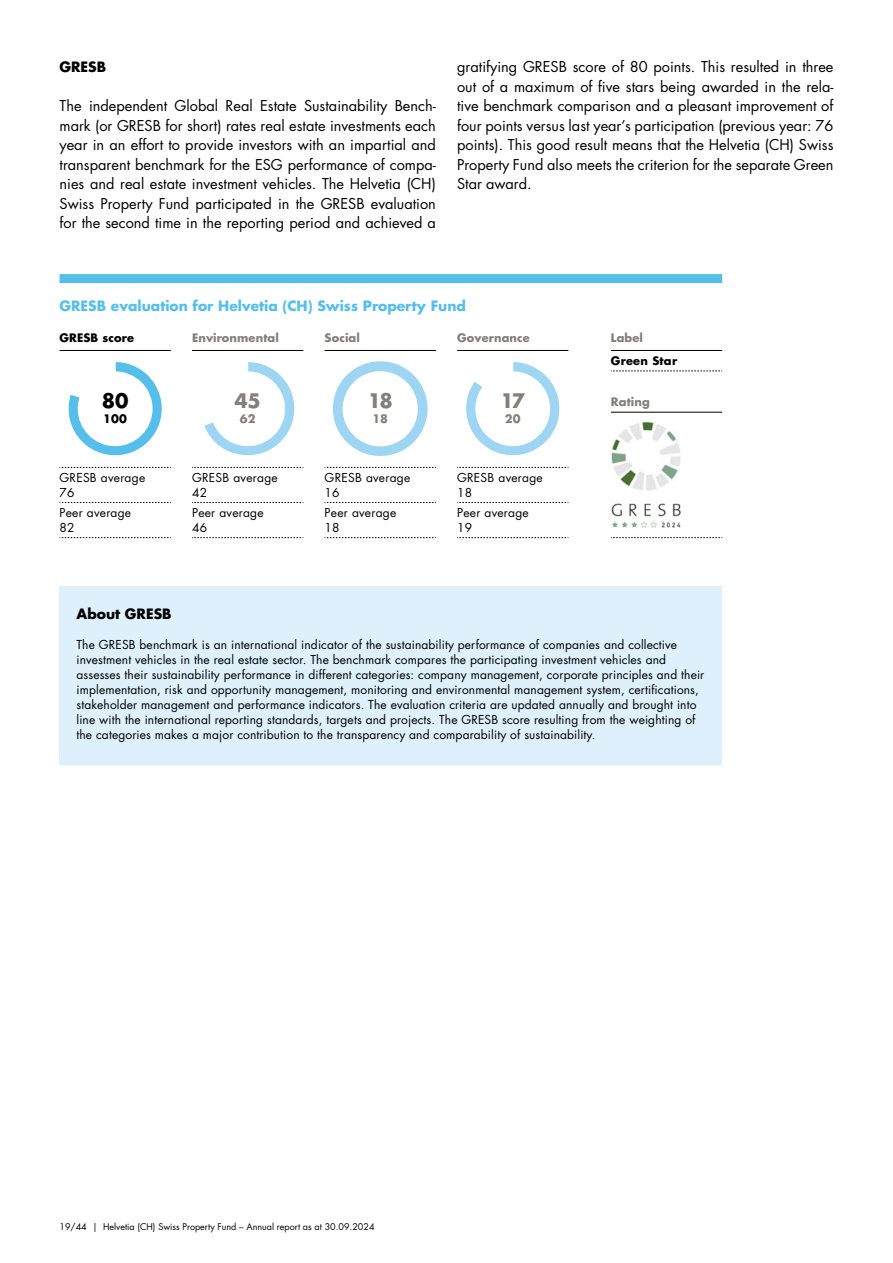
<style>
.page{position:relative;width:893px;height:1263px;background:#fff}
.page>*{position:absolute;margin:0;border:0;box-sizing:border-box;transform-origin:0 0}
.Subtitle_A_bold_13_16pt_centered{font:700 19.5px "Futura Std";color:#81807a}
.Subtitle_A_bold_13_16pt_centered-2{font:700 19.5px "Futura Std";color:#000}
.Copy_book_9_7_13pt_block{font:14.55px/19.5px "Futura Std";color:#000;text-align:justify}
.Subtitle_B_bold_9_25_11pt_no_grid{font:700 13.8px "Futura Std";color:#55beeb}
.Subtitle_B_bold_9_25_11pt_no_grid-2{font:700 13.8px "Futura Std";color:#000}
.Subtitle_B_bold_9_25_13pt_HV_Blue{font:700 13.8px "Futura Std";color:#000}
.Table_Copy_book_8_10pt{font:12px/15px "Futura Std";letter-spacing:.01em;color:#000}
.Table_Copy_book_8pt{font:12px "Futura Std";letter-spacing:.02em;color:#000}
.Table_Copy_bold_7_6_10pt{font:700 11.4px "Futura Std";letter-spacing:.01em;color:#81807a}
.Table_Copy_bold_7_6_10pt-2{font:700 11.4px "Futura Std";letter-spacing:.01em;color:#000}
.Table_Copy_bold_7_6pt{font:700 11.4px "Futura Std";letter-spacing:.02em;color:#000}
.Table_Copy_bold_7_6_10pt_centered{font:700 11.4px "Futura Std";color:#81807a}
.Table_Copy_bold_7_6_10pt_centered-2{font:700 11.4px "Futura Std";color:#000}
.t1{font:9px "Futura Std";color:#000}
</style>
<div class="page">
<div style="left:60px;top:586px;width:662px;height:178px;background:#ddf0fb"></div>
<div style="left:60px;top:274px;width:662px;height:9px;background:#55beeb"></div>
<svg style="left:60px;top:467px;width:111px;height:1px"></svg>
<svg style="left:60px;top:502px;width:111px;height:1px"></svg>
<svg style="left:60px;top:537px;width:111px;height:1px"></svg>
<hr style="left:60px;top:350px;width:111px;height:1px;background:#000">
<svg style="left:192px;top:467px;width:112px;height:1px"></svg>
<svg style="left:192px;top:502px;width:112px;height:1px"></svg>
<svg style="left:192px;top:537px;width:112px;height:1px"></svg>
<hr style="left:192px;top:350px;width:111px;height:1px;background:#000">
<svg style="left:325px;top:467px;width:111px;height:1px"></svg>
<svg style="left:325px;top:502px;width:111px;height:1px"></svg>
<svg style="left:325px;top:537px;width:111px;height:1px"></svg>
<hr style="left:325px;top:350px;width:111px;height:1px;background:#000">
<svg style="left:457px;top:467px;width:112px;height:1px"></svg>
<svg style="left:457px;top:502px;width:112px;height:1px"></svg>
<svg style="left:457px;top:537px;width:112px;height:1px"></svg>
<hr style="left:457px;top:350px;width:111px;height:1px;background:#000">
<svg style="left:611px;top:371px;width:111px;height:1px"></svg>
<svg style="left:611px;top:537px;width:111px;height:1px"></svg>
<hr style="left:611px;top:412px;width:111px;height:1px;background:#000">
<hr style="left:611px;top:350px;width:111px;height:1px;background:#000">
<img style="left:611px;top:421px;width:70px;height:107px">
<svg style="left:68px;top:361px;width:94px;height:95px"></svg>
<div style="left:78px;top:371px;width:75px;height:75px;background:#fff;border-radius:50%"></div>
<svg style="left:204px;top:362px;width:91px;height:94px"></svg>
<div style="left:210px;top:371px;width:75px;height:75px;background:#fff;border-radius:50%"></div>
<div style="left:333px;top:361px;width:95px;height:95px;background:#9dd5f3;border-radius:47px"></div>
<div style="left:343px;top:371px;width:75px;height:75px;background:#fff;border-radius:50%"></div>
<svg style="left:466px;top:362px;width:94px;height:94px"></svg>
<div style="left:475px;top:371px;width:75px;height:75px;background:#fff;border-radius:50%"></div>
<p class="Subtitle_B_bold_9_25_13pt_HV_Blue" style="left:60px;top:58px;width:48px">GRESB</p>
<p class="Copy_book_9_7_13pt_block" style="left:60px;top:96px;width:378px">The independent Global Real Estate Sustainability Bench&shy;mark (or GRESB for short) rates real estate investments each year in an effort to provide investors with an impartial and transparent benchmark for the ESG performance of compa&shy;nies and real estate investment vehicles. The Helvetia (CH)<br>Swiss Property Fund participated in the GRESB evaluation for the second time in the reporting period and achieved a</p>
<p class="Copy_book_9_7_13pt_block" style="left:457px;top:57px;width:378px">gratifying GRESB score of 80 points. This resulted in three out of a maximum of five stars being awarded in the rela&shy;tive benchmark comparison and a pleasant improvement of four points versus last year’s participation (previous year: 76 points). This good result means that the Helvetia (CH) Swiss Property Fund also meets the criterion for the separate Green Star award.</p>
<p class="Subtitle_B_bold_9_25_11pt_no_grid" style="left:60px;top:297px;width:408px">GRESB evaluation for Helvetia (CH) Swiss Property Fund</p>
<p class="Table_Copy_bold_7_6_10pt-2" style="left:60px;top:330px;width:76px">GRESB score</p>
<p class="Table_Copy_bold_7_6_10pt" style="left:192px;top:330px;width:88px">Environmental</p>
<p class="Table_Copy_bold_7_6_10pt" style="left:325px;top:330px;width:37px">Social</p>
<p class="Table_Copy_bold_7_6_10pt" style="left:457px;top:330px;width:74px">Governance</p>
<p class="Table_Copy_bold_7_6_10pt" style="left:611px;top:330px;width:34px">Label</p>
<p class="Table_Copy_bold_7_6pt" style="left:611px;top:353px;width:68px">Green Star</p>
<p class="Subtitle_A_bold_13_16pt_centered" style="left:368px;top:388px;width:26px">18</p>
<p class="Table_Copy_bold_7_6_10pt_centered" style="left:372px;top:411px;width:17px">18</p>
<p class="Subtitle_A_bold_13_16pt_centered-2" style="left:102px;top:388px;width:28px">80</p>
<p class="Table_Copy_bold_7_6_10pt" style="left:611px;top:394px;width:40px">Rating</p>
<p class="Table_Copy_bold_7_6_10pt_centered-2" style="left:103px;top:411px;width:25px">100</p>
<p class="Subtitle_A_bold_13_16pt_centered" style="left:235px;top:388px;width:28px">45</p>
<p class="Table_Copy_bold_7_6_10pt_centered" style="left:240px;top:411px;width:17px">62</p>
<p class="Subtitle_A_bold_13_16pt_centered" style="left:500px;top:388px;width:26px">17</p>
<p class="Table_Copy_bold_7_6_10pt_centered" style="left:505px;top:411px;width:17px">20</p>
<p class="Table_Copy_book_8pt" style="left:60px;top:469px;width:87px">GRESB average</p>
<p class="Table_Copy_book_8pt" style="left:60px;top:484px;width:17px">76</p>
<p class="Table_Copy_book_8pt" style="left:60px;top:505px;width:73px">Peer average</p>
<p class="Table_Copy_book_8pt" style="left:60px;top:520px;width:17px">82</p>
<p class="Table_Copy_book_8pt" style="left:192px;top:469px;width:87px">GRESB average</p>
<p class="Table_Copy_book_8pt" style="left:192px;top:484px;width:17px">42</p>
<p class="Table_Copy_book_8pt" style="left:192px;top:505px;width:73px">Peer average</p>
<p class="Table_Copy_book_8pt" style="left:192px;top:520px;width:17px">46</p>
<p class="Table_Copy_book_8pt" style="left:325px;top:469px;width:87px">GRESB average</p>
<p class="Table_Copy_book_8pt" style="left:325px;top:484px;width:17px">16</p>
<p class="Table_Copy_book_8pt" style="left:325px;top:505px;width:73px">Peer average</p>
<p class="Table_Copy_book_8pt" style="left:325px;top:520px;width:17px">18</p>
<p class="Table_Copy_book_8pt" style="left:457px;top:469px;width:87px">GRESB average</p>
<p class="Table_Copy_book_8pt" style="left:457px;top:484px;width:17px">18</p>
<p class="Table_Copy_book_8pt" style="left:457px;top:505px;width:73px">Peer average</p>
<p class="Table_Copy_book_8pt" style="left:457px;top:520px;width:17px">19</p>
<p class="Subtitle_B_bold_9_25_11pt_no_grid-2" style="left:77px;top:604px;width:97px">About GRESB</p>
<p class="Table_Copy_book_8_10pt" style="left:77px;top:637px;width:629px">The GRESB benchmark is an international indicator of the sustainability performance of companies and collective investment vehicles in the real estate sector. The benchmark compares the participating investment vehicles and assesses their sustainability performance in different categories: company management, corporate principles and their implementation, risk and opportunity management, monitoring and environmental management system, certifications, stakeholder management and performance indicators. The evaluation criteria are updated annually and brought into line with the international reporting standards, targets and projects. The GRESB score resulting from the weighting of the categories makes a major contribution to the transparency and comparability of sustainability.</p>
<p class="t1" style="left:60px;top:1221px;width:317px">19/44 | Helvetia (CH) Swiss Property Fund – Annual report as at 30.09.2024</p>
</div>
